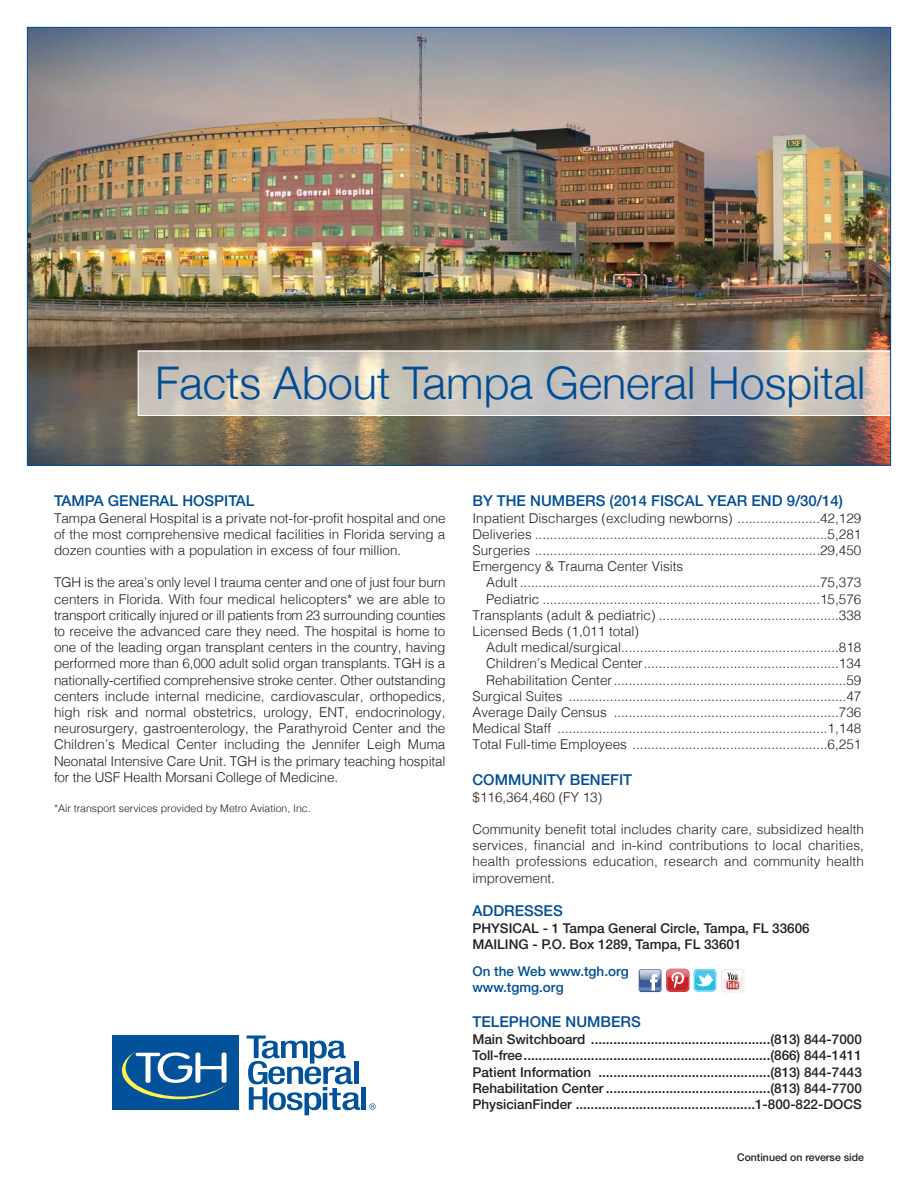
<style>
.page{position:relative;width:918px;height:1188px;background:#fff}
.page>*{position:absolute;margin:0;border:0;box-sizing:border-box;transform-origin:0 0}
.t1{font:300 45px "Helvetica Neue";color:#014d95}
.t2{font:500 15px "Helvetica Neue";color:#014d95}
.t3{font:300 13.5px/16.2px "Helvetica";color:#231f20;text-align:justify}
.t4{font:500 13.5px/16.2px "Helvetica Neue";color:#231f20}
.t5{font:500 13.5px/16.2px "Helvetica Neue";color:#014d95}
.t6{font:300 10.5px "Helvetica";color:#231f20}
.t7{font:500 10.5px "Helvetica Neue";color:#231f20}
</style>
<div class="page">
<img style="left:29px;top:29px;width:860px;height:435px">
<img style="left:140px;top:353px;width:749px;height:61px">
<div style="left:138px;top:351px;width:768px;height:65px;border:1px solid #fff"></div>
<svg style="left:247px;top:1036px;width:113px;height:79px"></svg>
<hr style="left:362px;top:1087px;width:4px;height:23px;background:#01529b">
<div style="left:112px;top:1036px;width:126px;height:74px;background:#01529b"></div>
<svg style="left:122px;top:1042px;width:112px;height:57px"></svg>
<div style="left:126px;top:1039px;width:111px;height:58px;background:#01529b;border-radius:50%"></div>
<svg style="left:136px;top:1052px;width:91px;height:31px"></svg>
<svg style="left:369px;top:1103px;width:7px;height:7px"></svg>
<svg style="left:638px;top:969px;width:24px;height:24px"></svg>
<div style="left:639px;top:969px;width:22px;height:23px;background:#3b5a97;border-radius:3px"></div>
<svg style="left:666px;top:969px;width:23px;height:23px"></svg>
<svg style="left:694px;top:969px;width:22px;height:23px"></svg>
<svg style="left:639px;top:969px;width:77px;height:22px"></svg>
<div style="left:721px;top:969px;width:23px;height:23px;background:#e9eae9;border-radius:4px"></div>
<div style="left:722px;top:970px;width:22px;height:22px;background:#fff;border-radius:4px"></div>
<svg style="left:723px;top:971px;width:20px;height:20px"></svg>
<svg style="left:723px;top:971px;width:20px;height:18px"></svg>
<h1 class="t1" style="left:155px;top:356px;width:712px">Facts About Tampa General Hospital</h1>
<p class="t2" style="left:54px;top:495px;width:202px">TAMPA GENERAL HOSPITAL</p>
<p class="t3" style="left:54px;top:511px;width:393px">Tampa General Hospital is a private not-for-profit hospital and one of the most comprehensive medical facilities in Florida serving a dozen counties with a population in excess of four million.</p>
<p class="t3" style="left:54px;top:576px;width:393px">TGH is the area’s only level I trauma center and one of just four burn centers in Florida. With four medical helicopters* we are able to transport critically injured or ill patients from 23 surrounding counties to receive the advanced care they need. The hospital is home to one of the leading organ transplant centers in the country, having performed more than 6,000 adult solid organ transplants. TGH is a nationally-certified comprehensive stroke center. Other outstanding centers include internal medicine, cardiovascular, orthopedics, high risk and normal obstetrics, urology, ENT, endocrinology, neurosurgery, gastroenterology, the Parathyroid Center and the Children’s Medical Center including the Jennifer Leigh Muma Neonatal Intensive Care Unit. TGH is the primary teaching hospital for the USF Health Morsani College of Medicine.</p>
<p class="t6" style="left:54px;top:804px;width:258px">*Air transport services provided by Metro Aviation, Inc.</p>
<p class="t2" style="left:472px;top:495px;width:372px">BY THE NUMBERS (2014 FISCAL YEAR END 9/30/14)</p>
<p class="t3" style="left:472px;top:511px;width:390px">Inpatient Discharges (excluding newborns) ......................42,129<br>Deliveries ..............................................................................5,281<br>Surgeries ............................................................................29,450<br>Emergency &amp; Trauma Center Visits</p>
<p class="t3" style="left:486px;top:576px;width:377px">Adult ................................................................................75,373</p>
<p class="t3" style="left:486px;top:592px;width:377px">Pediatric ..........................................................................15,576</p>
<p class="t3" style="left:472px;top:608px;width:390px">Transplants (adult &amp; pediatric) ................................................338</p>
<p class="t3" style="left:472px;top:624px;width:168px">Licensed Beds (1,011 total)</p>
<p class="t3" style="left:486px;top:640px;width:377px">Adult medical/surgical..........................................................818</p>
<p class="t3" style="left:486px;top:657px;width:377px">Children’s Medical Center....................................................134</p>
<p class="t3" style="left:486px;top:673px;width:377px">Rehabilitation Center..............................................................59</p>
<p class="t3" style="left:472px;top:689px;width:390px">Surgical Suites ..........................................................................47</p>
<p class="t3" style="left:472px;top:705px;width:390px">Average Daily Census ............................................................736</p>
<p class="t3" style="left:472px;top:721px;width:390px">Medical Staff ........................................................................1,148</p>
<p class="t3" style="left:472px;top:738px;width:390px">Total Full-time Employees ....................................................6,251</p>
<p class="t2" style="left:472px;top:774px;width:161px">COMMUNITY BENEFIT</p>
<p class="t3" style="left:472px;top:790px;width:131px">$116,364,460 (FY 13)</p>
<p class="t3" style="left:472px;top:822px;width:393px">Community benefit total includes charity care, subsidized health services, financial and in-kind contributions to local charities, health professions education, research and community health improvement.</p>
<p class="t2" style="left:472px;top:905px;width:92px">ADDRESSES</p>
<p class="t4" style="left:472px;top:921px;width:339px">PHYSICAL - 1 Tampa General Circle, Tampa, FL 33606<br>MAILING - P.O. Box 1289, Tampa, FL 33601</p>
<p class="t5" style="left:472px;top:964px;width:158px">On the Web www.tgh.org www.tgmg.org</p>
<p class="t2" style="left:472px;top:1017px;width:170px">TELEPHONE NUMBERS</p>
<p class="t4" style="left:472px;top:1033px;width:391px;text-align:justify">Main Switchboard ................................................(813) 844-7000<br>Toll-free..................................................................(866) 844-1411<br>Patient Information ..............................................(813) 844-7443<br>Rehabilitation Center ............................................(813) 844-7700<br>PhysicianFinder ................................................1-800-822-DOCS</p>
<p class="t7" style="left:737px;top:1153px;width:128px">Continued on reverse side</p>
</div>
